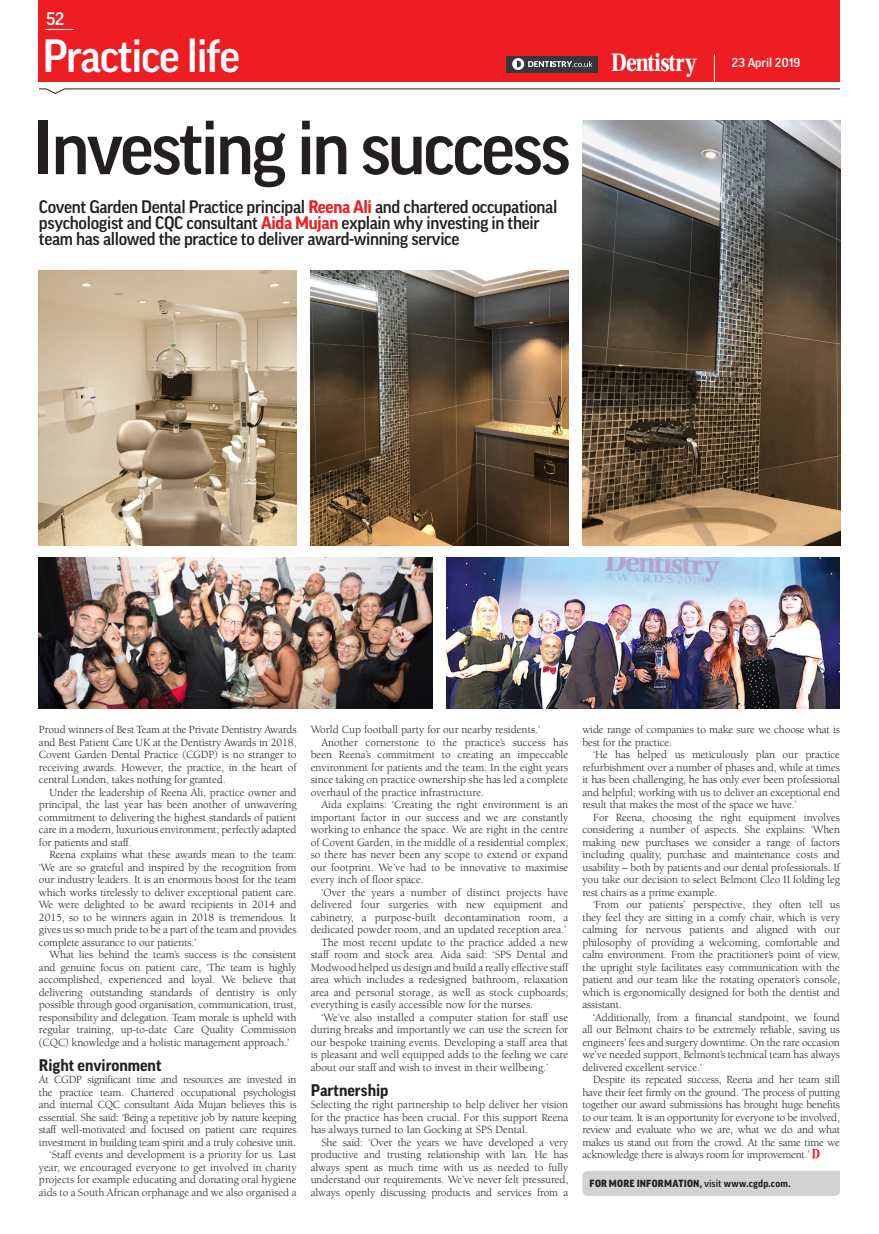
<style>
.page{position:relative;width:879px;height:1234px;background:#fff}
.page>*{position:absolute;margin:0;border:0;box-sizing:border-box;transform-origin:0 0}
.DM_Main_Heading{font:500 73.75px "Good Pro";letter-spacing:-.04em;color:#231f20}
.t1{font:500 45px "Good Pro";letter-spacing:-.03em;color:#fff}
.t2{font:700 26.75px "Utopia Std";letter-spacing:-.04em;color:#fff;scale:.8 1}
.DM_Standfirst{font:500 17.5px/16.2px "Good Pro";letter-spacing:-.02em;color:#231f20}
.t3{font:500 17.5px "Good Pro";color:#fff}
.DM_Crosshead{font:700 16.25px "Good Pro";color:#231f20}
.t4{font:500 12.5px "Good Pro";color:#fff}
.DM_Article_Body_Copy{font:11.25px/12.5px "Berkeley";letter-spacing:-.01em;color:#231f20;text-align:justify}
.DM_Boxout_Copy{font:900 10px "Good Pro";letter-spacing:.02em;color:#231f20}
.s1{font-weight:700;color:#ee1d23}
.s2{font-weight:500}
.s3{font-weight:700}
</style>
<div class="page">
<div style="left:39px;top:0;width:801px;height:81px;background:#ee1d23"></div>
<svg style="left:38px;top:54px;width:802px;height:40px"></svg>
<svg style="left:45px;top:29px;width:29px;height:1px"></svg>
<div style="left:582px;top:1171px;width:258px;height:24px;background:#d1d2d4"></div>
<svg style="left:812px;top:1149px;width:7px;height:8px"></svg>
<img style="left:446px;top:557px;width:393px;height:150px">
<img style="left:39px;top:557px;width:393px;height:150px">
<img style="left:39px;top:270px;width:257px;height:275px">
<img style="left:311px;top:270px;width:257px;height:275px">
<img style="left:582px;top:120px;width:258px;height:425px">
<h3 class="t3" style="left:46px;top:9px;width:20px">52</h3>
<h2 class="t1" style="left:43px;top:31px;width:199px">Practice life</h2>
<p class="DM_Main_Heading" style="left:33px;top:106px;width:540px">Investing in success</p>
<p class="DM_Standfirst" style="left:39px;top:198px;width:520px">Covent Garden Dental Practice principal <span class="s1">Reena Ali</span> and chartered occupational psychologist and CQC consultant <span class="s1">Aida Mujan</span> explain why investing in their team has allowed the practice to deliver award-winning service</p>
<h3 class="t2" style="left:611px;top:46px;width:108px">Dentistry</h3>
<p class="t4" style="left:731px;top:55px;width:70px">23 April 2019</p>
<p class="DM_Article_Body_Copy" style="left:39px;top:723px;width:259px">Proud winners of Best Team at the Private Dentistry Awards and Best Patient Care UK at the Dentistry Awards in 2018, Covent Garden Dental Practice (CGDP) is no stranger to receiving awards. However, the practice, in the heart of central London, takes nothing for granted.</p>
<p class="DM_Article_Body_Copy" style="left:39px;top:785px;width:259px;text-indent:11px">Under the leadership of Reena Ali, practice owner and principal, the last year has been another of unwavering commitment to delivering the highest standards of patient care in a modern, luxurious environment; perfectly adapted for patients and staff.</p>
<p class="DM_Article_Body_Copy" style="left:39px;top:848px;width:259px;text-indent:11px">Reena explains what these awards mean to the team: ‘We are so grateful and inspired by the recognition from our industry leaders. It is an enormous boost for the team which works tirelessly to deliver exceptional patient care.<br>We were delighted to be award recipients in 2014 and 2015, so to be winners again in 2018 is tremendous. It gives us so much pride to be a part of the team and provides complete assurance to our patients.’</p>
<p class="DM_Article_Body_Copy" style="left:39px;top:948px;width:259px;text-indent:11px">What lies behind the team’s success is the consistent and genuine focus on patient care, ‘The team is highly accomplished, experienced and loyal. We believe that delivering outstanding standards of dentistry is only possible through good organisation, communication, trust, responsibility and delegation. Team morale is upheld with regular training, up-to-date Care Quality Commission (CQC) knowledge and a holistic management approach.’</p>
<p class="DM_Crosshead" style="left:39px;top:1055px;width:124px">Right environment</p>
<p class="DM_Article_Body_Copy" style="left:39px;top:1073px;width:259px">At CGDP significant time and resources are invested in the practice team. Chartered occupational psychologist and internal CQC consultant Aida Mujan believes this is essential. She said: ‘Being a repetitive job by nature keeping staff well-motivated and focused on patient care requires investment in building team spirit and a truly cohesive unit.</p>
<p class="DM_Article_Body_Copy" style="left:39px;top:1148px;width:259px;text-indent:11px">‘Staff events and development is a priority for us. Last year, we encouraged everyone to get involved in charity projects for example educating and donating oral hygiene aids to a South African orphanage and we also organised a</p>
<p class="DM_Article_Body_Copy" style="left:311px;top:723px;width:231px">World Cup football party for our nearby residents.’</p>
<p class="DM_Article_Body_Copy" style="left:311px;top:735px;width:259px;text-indent:11px">Another cornerstone to the practice’s success has been Reena’s commitment to creating an impeccable environment for patients and the team. In the eight years since taking on practice ownership she has led a complete overhaul of the practice infrastructure.</p>
<p class="DM_Article_Body_Copy" style="left:311px;top:798px;width:259px;text-indent:11px">Aida explains: ‘Creating the right environment is an important factor in our success and we are constantly working to enhance the space. We are right in the centre of Covent Garden, in the middle of a residential complex, so there has never been any scope to extend or expand our footprint. We’ve had to be innovative to maximise every inch of floor space.</p>
<p class="DM_Article_Body_Copy" style="left:311px;top:885px;width:259px;text-indent:11px">‘Over the years a number of distinct projects have delivered four surgeries with new equipment and cabinetry, a purpose-built decontamination room, a dedicated powder room, and an updated reception area.’</p>
<p class="DM_Article_Body_Copy" style="left:311px;top:935px;width:259px;text-indent:11px">The most recent update to the practice added a new staff room and stock area. Aida said: ‘SPS Dental and Modwood helped us design and build a really effective staff area which includes a redesigned bathroom, relaxation area and personal storage, as well as stock cupboards; everything is easily accessible now for the nurses.</p>
<p class="DM_Article_Body_Copy" style="left:311px;top:1010px;width:259px;text-indent:11px">‘We’ve also installed a computer station for staff use during breaks and importantly we can use the screen for our bespoke training events. Developing a staff area that is pleasant and well equipped adds to the feeling we care about our staff and wish to invest in their wellbeing.’</p>
<p class="DM_Crosshead" style="left:311px;top:1080px;width:79px">Partnership</p>
<p class="DM_Article_Body_Copy" style="left:311px;top:1098px;width:259px">Selecting the right partnership to help deliver her vision for the practice has been crucial. For this support Reena has always turned to Ian Gocking at SPS Dental.</p>
<p class="DM_Article_Body_Copy" style="left:311px;top:1135px;width:259px;text-indent:11px">She said: ‘Over the years we have developed a very productive and trusting relationship with Ian. He has always spent as much time with us as needed to fully understand our requirements. We’ve never felt pressured, always openly discussing products and services from a</p>
<p class="DM_Article_Body_Copy" style="left:582px;top:723px;width:259px">wide range of companies to make sure we choose what is best for the practice.</p>
<p class="DM_Article_Body_Copy" style="left:582px;top:748px;width:259px;text-indent:11px">‘He has helped us meticulously plan our practice refurbishment over a number of phases and, while at times it has been challenging, he has only ever been professional and helpful; working with us to deliver an exceptional end result that makes the most of the space we have.’</p>
<p class="DM_Article_Body_Copy" style="left:582px;top:810px;width:259px;text-indent:11px">For Reena, choosing the right equipment involves considering a number of aspects. She explains: ‘When making new purchases we consider a range of factors including quality, purchase and maintenance costs and usability – both by patients and our dental professionals. If you take our decision to select Belmont Cleo II folding leg rest chairs as a prime example.</p>
<p class="DM_Article_Body_Copy" style="left:582px;top:898px;width:259px;text-indent:11px">‘From our patients’ perspective, they often tell us they feel they are sitting in a comfy chair, which is very calming for nervous patients and aligned with our philosophy of providing a welcoming, comfortable and calm environment. From the practitioner’s point of view, the upright style facilitates easy communication with the patient and our team like the rotating operator’s console, which is ergonomically designed for both the dentist and assistant.</p>
<p class="DM_Article_Body_Copy" style="left:582px;top:1010px;width:259px;text-indent:11px">‘Additionally, from a financial standpoint, we found all our Belmont chairs to be extremely reliable, saving us engineers’ fees and surgery downtime. On the rare occasion we’ve needed support, Belmont’s technical team has always delivered excellent service.’</p>
<p class="DM_Article_Body_Copy" style="left:582px;top:1073px;width:259px;text-indent:11px">Despite its repeated success, Reena and her team still have their feet firmly on the ground. ‘The process of putting together our award submissions has brought huge benefits to our team. It is an opportunity for everyone to be involved, review and evaluate who we are, what we do and what makes us stand out from the crowd. At the same time we acknowledge there is always room for improvement.’</p>
<p class="DM_Boxout_Copy" style="left:589px;top:1177px;width:202px">FOR MORE INFORMATION, <span class="s2">visit</span> <span class="s3">www.cgdp.com.</span></p>
</div>
